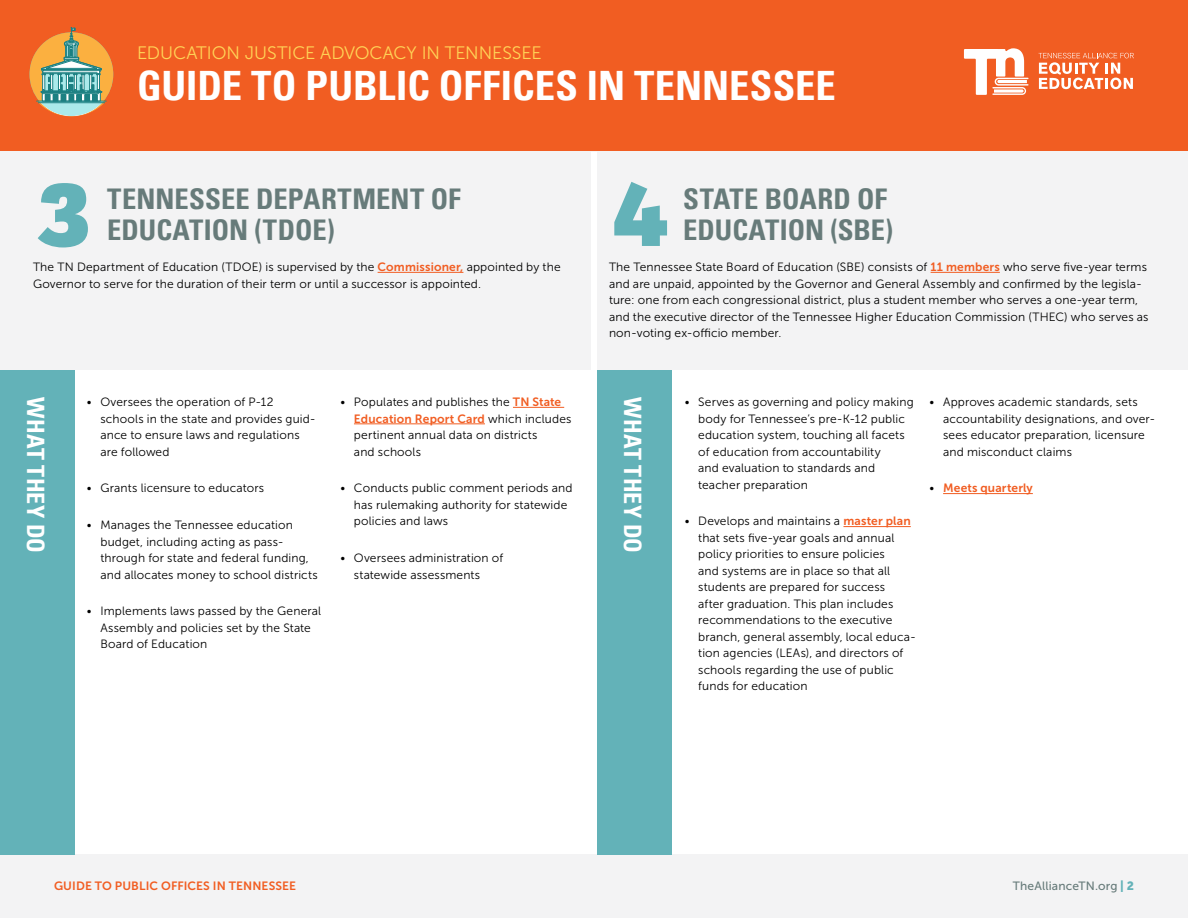
<style>
.page{position:relative;width:1188px;height:918px;background:#fff}
.page>*{position:absolute;margin:0;border:0;box-sizing:border-box;transform-origin:0 0}
.t1{font:800 94.5px "Adelle";color:#63b2b8}
.t2{font:700 condensed 40.5px "Univers LT";color:#fff}
.t3{font:700 condensed 28.5px/31.5px "Univers LT";color:#677b7a}
.t4{font:700 condensed 24px "Univers LT";letter-spacing:.02em;color:#fff}
.t5{font:18px "Museo Sans 300";letter-spacing:-.005em;color:#ffd457}
.t6{font:12px/16.5px "Museo Sans 300";letter-spacing:.01em;color:#000}
.t7{font:12px "Museo Sans 700";letter-spacing:.01em;color:#f15d22}
.t8{font:12px "Museo Sans 500";letter-spacing:.015em;color:#677b7a}
.s1{font-family:"Museo Sans 700";color:#f15d22}
.s2{font-family:"Museo Sans 300";color:#000}
.s3{font-family:"Museo Sans 900";color:#63b2b8}
</style>
<div class="page">
<div style="left:0;top:854px;width:1188px;height:64px;background:#f3f3f4"></div>
<div style="left:0;top:0;width:1188px;height:146px;background:#f15d22"></div>
<svg style="left:964px;top:48px;width:65px;height:47px"></svg>
<svg style="left:1039px;top:53px;width:95px;height:36px"></svg>
<svg style="left:30px;top:27px;width:83px;height:89px"></svg>
<div style="left:0;top:146px;width:1188px;height:6px;background:#f15d22"></div>
<div style="left:0;top:152px;width:1188px;height:218px;background:#f3f3f4"></div>
<hr style="left:378px;top:272px;width:85px;height:1px;background:#f15d22">
<hr style="left:931px;top:272px;width:69px;height:1px;background:#f15d22">
<div style="left:0;top:370px;width:74px;height:484px;background:#63b2b8"></div>
<div style="left:597px;top:370px;width:74px;height:484px;background:#63b2b8"></div>
<div style="left:591px;top:152px;width:6px;height:218px;background:#fff"></div>
<hr style="left:513px;top:407px;width:51px;height:1px;background:#f15d22">
<hr style="left:354px;top:424px;width:131px;height:1px;background:#f15d22">
<hr style="left:843px;top:526px;width:68px;height:1px;background:#f15d22">
<hr style="left:943px;top:493px;width:90px;height:1px;background:#f15d22">
<h3 class="t5" style="left:137px;top:44px;width:406px">EDUCATION JUSTICE ADVOCACY IN TENNESSEE</h3>
<h2 class="t2" style="left:137px;top:61px;width:700px">GUIDE TO PUBLIC OFFICES IN TENNESSEE</h2>
<h1 class="t1" style="left:38px;top:144px;width:53px">3</h1>
<h3 class="t3" style="left:107px;top:183px;width:355px">TENNESSEE DEPARTMENT OF<br>EDUCATION (TDOE)</h3>
<p class="t6" style="left:33px;top:259px;width:529px">The TN Department of Education (TDOE) is supervised by the <span class="s1">Commissioner,</span> appointed by the<br>Governor to serve for the duration of their term or until a successor is appointed.</p>
<h1 class="t1" style="left:611px;top:144px;width:59px">4</h1>
<h3 class="t3" style="left:683px;top:183px;width:211px">STATE BOARD OF<br>EDUCATION (SBE)</h3>
<p class="t6" style="left:609px;top:259px;width:541px">The Tennessee State Board of Education (SBE) consists of <span class="s1">11 members</span> who serve five-year terms and are unpaid, appointed by the Governor and General Assembly and confirmed by the legisla&shy;ture: one from each congressional district, plus a student member who serves a one-year term, and the executive director of the Tennessee Higher Education Commission (THEC) who serves as non-voting ex-officio member.</p>
<h3 class="t4" style="left:50px;top:397px;width:157px;rotate:90deg">WHAT THEY DO</h3>
<h3 class="t4" style="left:647px;top:397px;width:157px;rotate:90deg">WHAT THEY DO</h3>
<p class="t6" style="left:340px;top:394px;width:222px">• Populates and publishes the <span class="s1">TN State</span></p>
<p class="t7" style="left:354px;top:412px;width:219px">Education Report Card <span class="s2">which includes</span></p>
<p class="t6" style="left:354px;top:427px;width:185px">pertinent annual data on districts and schools</p>
<p class="t6" style="left:354px;top:480px;width:220px;text-indent:-14px">• Conducts public comment periods and has rulemaking authority for statewide policies and laws</p>
<p class="t6" style="left:354px;top:550px;width:151px;text-indent:-14px">• Oversees administration of statewide assessments</p>
<p class="t6" style="left:100px;top:394px;width:217px;text-indent:-14px">• Oversees the operation of P-12 schools in the state and provides guid&shy;ance to ensure laws and regulations are followed</p>
<p class="t6" style="left:87px;top:480px;width:179px">• Grants licensure to educators</p>
<p class="t6" style="left:100px;top:517px;width:219px;text-indent:-14px">• Manages the Tennessee education budget, including acting as pass&shy;through for state and federal funding, and allocates money to school districts</p>
<p class="t6" style="left:100px;top:603px;width:222px;text-indent:-14px">• Implements laws passed by the General<br>Assembly and policies set by the State<br>Board of Education</p>
<p class="t6" style="left:698px;top:394px;width:217px;text-indent:-14px">• Serves as governing and policy making body for Tennessee’s pre-K-12 public education system, touching all facets of education from accountability<br>and evaluation to standards and teacher preparation</p>
<p class="t6" style="left:698px;top:513px;width:219px;text-indent:-14px">• Develops and maintains a <span class="s1">master plan </span>that sets five-year goals and annual policy priorities to ensure policies<br>and systems are in place so that all students are prepared for success<br>after graduation. This plan includes recommendations to the executive branch, general assembly, local educa&shy;tion agencies (LEAs), and directors of schools regarding the use of public funds for education</p>
<p class="t6" style="left:943px;top:394px;width:214px;text-indent:-14px">• Approves academic standards, sets accountability designations, and over&shy;sees educator preparation, licensure and misconduct claims</p>
<p class="t7" style="left:930px;top:482px;width:105px"><span class="s2">•</span> Meets quarterly</p>
<p class="t7" style="left:54px;top:879px;width:244px">GUIDE TO PUBLIC OFFICES IN TENNESSEE</p>
<p class="t8" style="left:1013px;top:880px;width:123px">TheAllianceTN.org <span class="s3">| 2</span></p>
</div>
